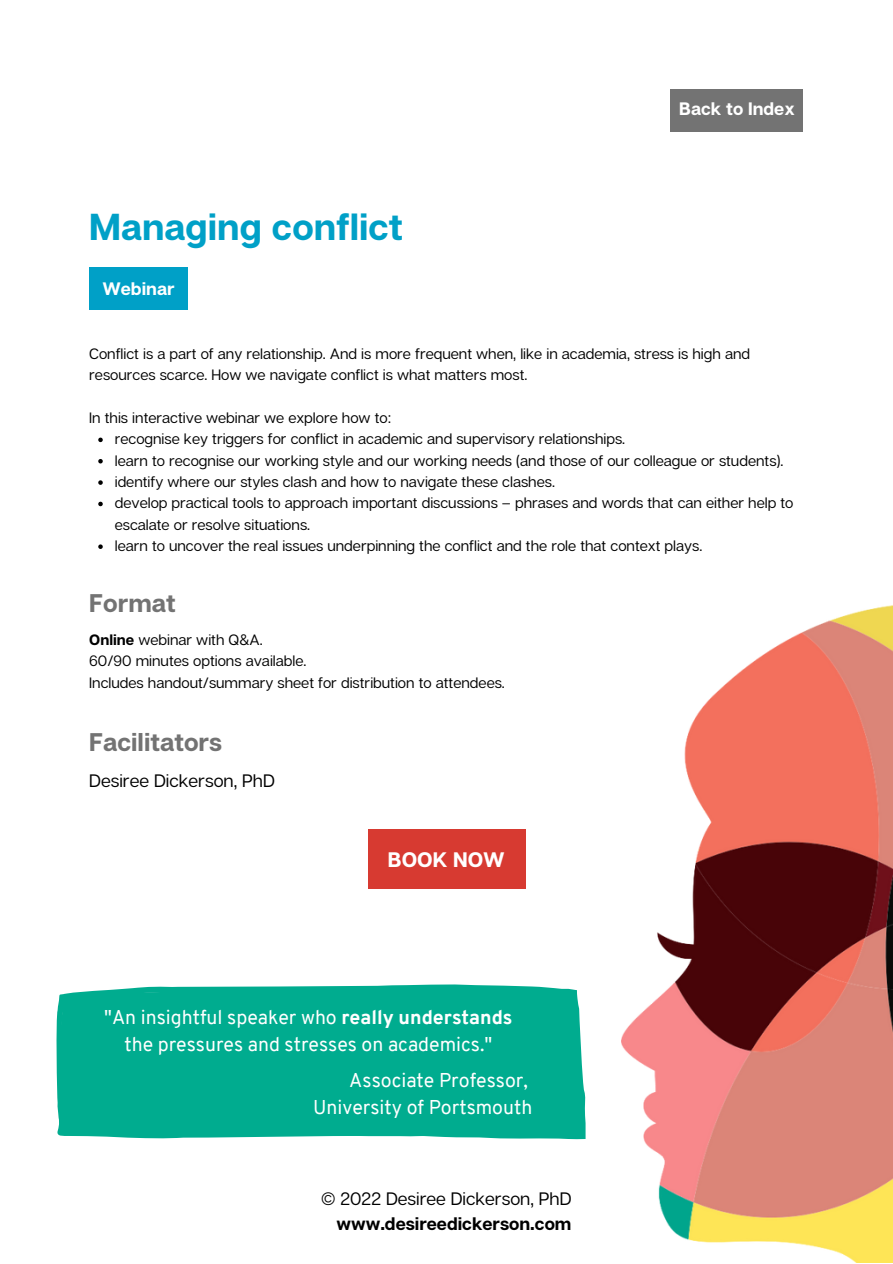
<style>
.page{position:relative;width:893px;height:1264px;background:#fff}
.page>*{position:absolute;margin:0;border:0;box-sizing:border-box;transform-origin:0 0}
.t1{font:700 37.5px "Articulat CF";color:#00a0c7}
.t2{font:700 25.5px "Articulat CF";color:#737373}
.t3{font:700 21px "Articulat CF";color:#fff}
.t4{font:19.5px/27px "Overpass";color:#fff;text-align:center}
.t5{font:18px "Articulat CF";color:#000}
.t6{font:700 18px "Articulat CF";color:#000}
.t7{font:700 18px "Articulat CF";color:#fff}
.t8{font:15px/21.3px "Articulat CF";color:#000}
.s1{font-weight:700}
.s2{font-weight:800}
</style>
<div class="page">
<img style="left:621px;top:605px;width:271px;height:657px">
<div style="left:89px;top:267px;width:99px;height:43px;background:#00a0c7"></div>
<svg style="left:98px;top:437px;width:5px;height:5px"></svg>
<svg style="left:98px;top:459px;width:5px;height:4px"></svg>
<svg style="left:98px;top:480px;width:5px;height:5px"></svg>
<svg style="left:98px;top:501px;width:5px;height:5px"></svg>
<svg style="left:98px;top:544px;width:5px;height:5px"></svg>
<div style="left:368px;top:829px;width:157px;height:59px;background:#d73a31"></div>
<div style="left:57px;top:984px;width:528px;height:155px;background:#00ac8f"></div>
<div style="left:670px;top:89px;width:133px;height:43px;background:#737373"></div>
<h1 class="t1" style="left:89px;top:203px;width:315px">Managing conflict</h1>
<p class="t7" style="left:102px;top:278px;width:74px">Webinar</p>
<p class="t7" style="left:679px;top:98px;width:117px">Back to Index</p>
<p class="t8" style="left:89px;top:342px;width:662px">Conflict is a part of any relationship. And is more frequent when, like in academia, stress is high and resources scarce. How we navigate conflict is what matters most.</p>
<p class="t8" style="left:89px;top:406px;width:303px">In this interactive webinar we explore how to:</p>
<p class="t8" style="left:115px;top:428px;width:680px">recognise key triggers for conflict in academic and supervisory relationships.<br>learn to recognise our working style and our working needs (and those of our colleague or students). identify where our styles clash and how to navigate these clashes.<br>develop practical tools to approach important discussions – phrases and words that can either help to escalate or resolve situations.<br>learn to uncover the real issues underpinning the conflict and the role that context plays.</p>
<h2 class="t2" style="left:89px;top:587px;width:88px">Format</h2>
<p class="t8" style="left:89px;top:628px;width:417px"><span class="s1">Online</span> webinar with Q&amp;A.<br>60/90 minutes options available.<br>Includes handout/summary sheet for distribution to attendees.</p>
<h2 class="t2" style="left:89px;top:725px;width:134px">Facilitators</h2>
<p class="t5" style="left:89px;top:769px;width:187px">Desiree Dickerson, PhD</p>
<h3 class="t3" style="left:388px;top:846px;width:118px">BOOK NOW</h3>
<h3 class="t4" style="left:104px;top:1005px;width:410px">"An insightful speaker who <span class="s2">really understands </span>the pressures and stresses on academics."</h3>
<h3 class="t4" style="left:313px;top:1068px;width:221px;text-align:right">Associate Professor,<br>University of Portsmouth</h3>
<p class="t5" style="left:321px;top:1187px;width:252px">© 2022 Desiree Dickerson, PhD</p>
<p class="t6" style="left:336px;top:1212px;width:237px">www.desireedickerson.com</p>
</div>
